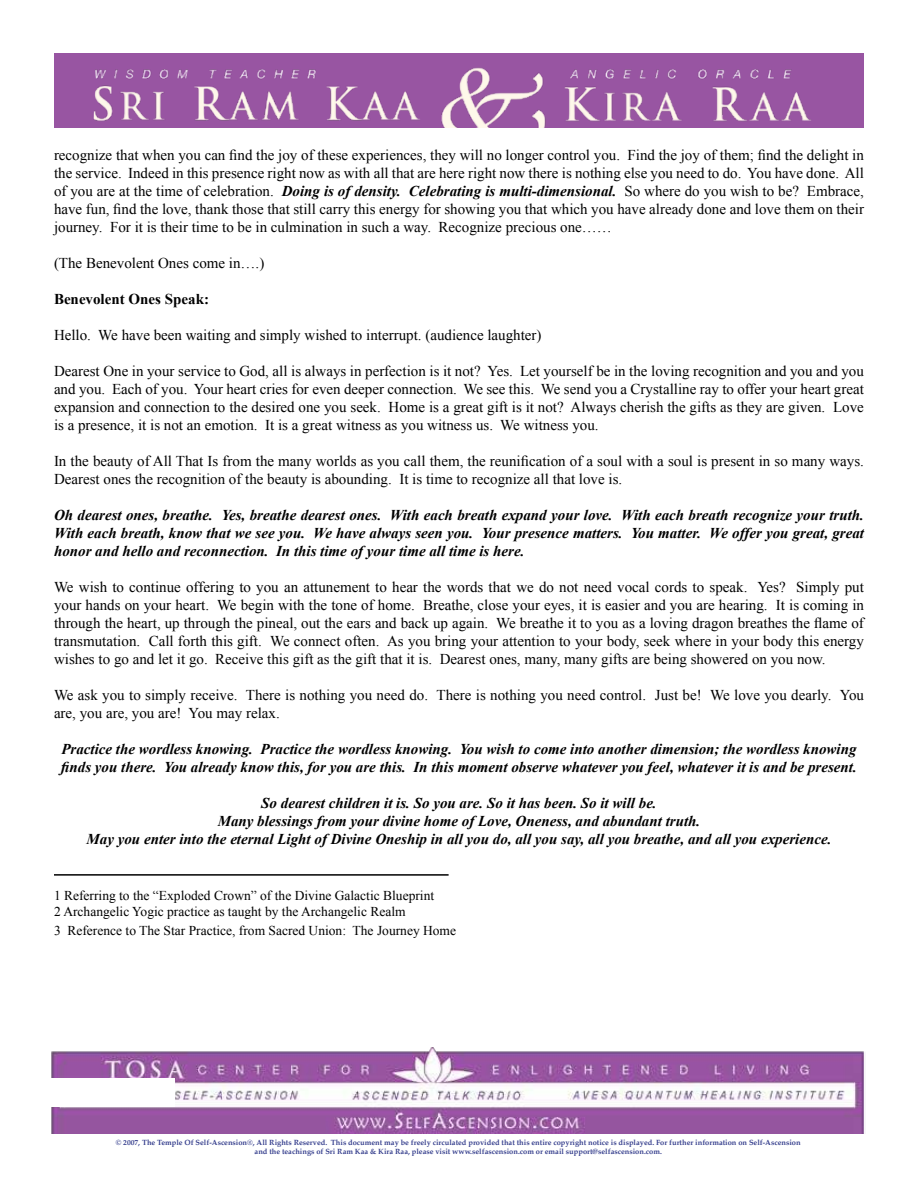
<style>
.page{position:relative;width:918px;height:1188px;background:#fff}
.page>*{position:absolute;margin:0;border:0;box-sizing:border-box;transform-origin:0 0}
.t1{font:15px/18px "Times New Roman";color:#000;text-align:justify}
.t2{font:italic 700 15px/18px "Times New Roman";color:#000;text-align:justify}
.t3{font:700 15px "Times New Roman";color:#000}
.t4{font:13.5px/16.2px "Times New Roman";color:#000}
.t5{font:700 7.5px/9px "Palatino";color:#37408e;text-align:center}
.s1{font-weight:700;font-style:italic}
</style>
<div class="page">
<img style="left:54px;top:53px;width:810px;height:74px">
<img style="left:51px;top:1048px;width:813px;height:86px">
<div style="left:44px;top:1078px;width:132px;height:29px;background:#fff"></div>
<hr style="left:54px;top:874px;width:395px;height:2px;background:#000">
<p class="t1" style="left:54px;top:146px;width:812px">recognize that when you can find the joy of these experiences, they will no longer control you. Find the joy of them; find the delight in the service. Indeed in this presence right now as with all that are here right now there is nothing else you need to do. You have done. All of you are at the time of celebration. <span class="s1">Doing is of density. Celebrating is multi-dimensional.</span> So where do you wish to be? Embrace, have fun, find the love, thank those that still carry this energy for showing you that which you have already done and love them on their journey. For it is their time to be in culmination in such a way. Recognize precious one……</p>
<p class="t1" style="left:54px;top:256px;width:212px">(The Benevolent Ones come in….)</p>
<p class="t3" style="left:54px;top:294px;width:157px">Benevolent Ones Speak:</p>
<p class="t1" style="left:54px;top:328px;width:489px">Hello. We have been waiting and simply wished to interrupt. (audience laughter)</p>
<p class="t1" style="left:54px;top:364px;width:811px">Dearest One in your service to God, all is always in perfection is it not? Yes. Let yourself be in the loving recognition and you and you and you. Each of you. Your heart cries for even deeper connection. We see this. We send you a Crystalline ray to offer your heart great expansion and connection to the desired one you seek. Home is a great gift is it not? Always cherish the gifts as they are given. Love is a presence, it is not an emotion. It is a great witness as you witness us. We witness you.</p>
<p class="t1" style="left:54px;top:452px;width:812px">In the beauty of All That Is from the many worlds as you call them, the reunification of a soul with a soul is present in so many ways.<br>Dearest ones the recognition of the beauty is abounding. It is time to recognize all that love is.</p>
<p class="t2" style="left:54px;top:506px;width:812px">Oh dearest ones, breathe. Yes, breathe dearest ones. With each breath expand your love. With each breath recognize your truth.<br>With each breath, know that we see you. We have always seen you. Your presence matters. You matter. We offer you great, great honor and hello and reconnection. In this time of your time all time is here.</p>
<p class="t1" style="left:54px;top:580px;width:812px">We wish to continue offering to you an attunement to hear the words that we do not need vocal cords to speak. Yes? Simply put your hands on your heart. We begin with the tone of home. Breathe, close your eyes, it is easier and you are hearing. It is coming in through the heart, up through the pineal, out the ears and back up again. We breathe it to you as a loving dragon breathes the flame of transmutation. Call forth this gift. We connect often. As you bring your attention to your body, seek where in your body this energy wishes to go and let it go. Receive this gift as the gift that it is. Dearest ones, many, many gifts are being showered on you now.</p>
<p class="t1" style="left:54px;top:688px;width:812px">We ask you to simply receive. There is nothing you need do. There is nothing you need control. Just be! We love you dearly. You are, you are, you are! You may relax.</p>
<p class="t2" style="left:61px;top:740px;width:797px">Practice the wordless knowing. Practice the wordless knowing. You wish to come into another dimension; the wordless knowing finds you there. You already know this, for you are this. In this moment observe whatever you feel, whatever it is and be present.</p>
<p class="t2" style="left:87px;top:794px;width:746px;text-align:center">So dearest children it is. So you are. So it has been. So it will be.<br>Many blessings from your divine home of Love, Oneness, and abundant truth.<br>May you enter into the eternal Light of Divine Oneship in all you do, all you say, all you breathe, and all you experience.</p>
<p class="t4" style="left:63px;top:889px;width:372px">Referring to the “Exploded Crown” of the Divine Galactic Blueprint<br>Archangelic Yogic practice as taught by the Archangelic Realm</p>
<p class="t4" style="left:68px;top:924px;width:390px">Reference to The Star Practice, from Sacred Union: The Journey Home</p>
<p class="t5" style="left:116px;top:1138px;width:686px">© 2007, The Temple Of Self-Ascension®, All Rights Reserved. This document may be freely circulated provided that this entire copyright notice is displayed. For further information on Self-Ascension and the teachings of Sri Ram Kaa &amp; Kira Raa, please visit www.selfascension.com or email support@selfascension.com.</p>
</div>
